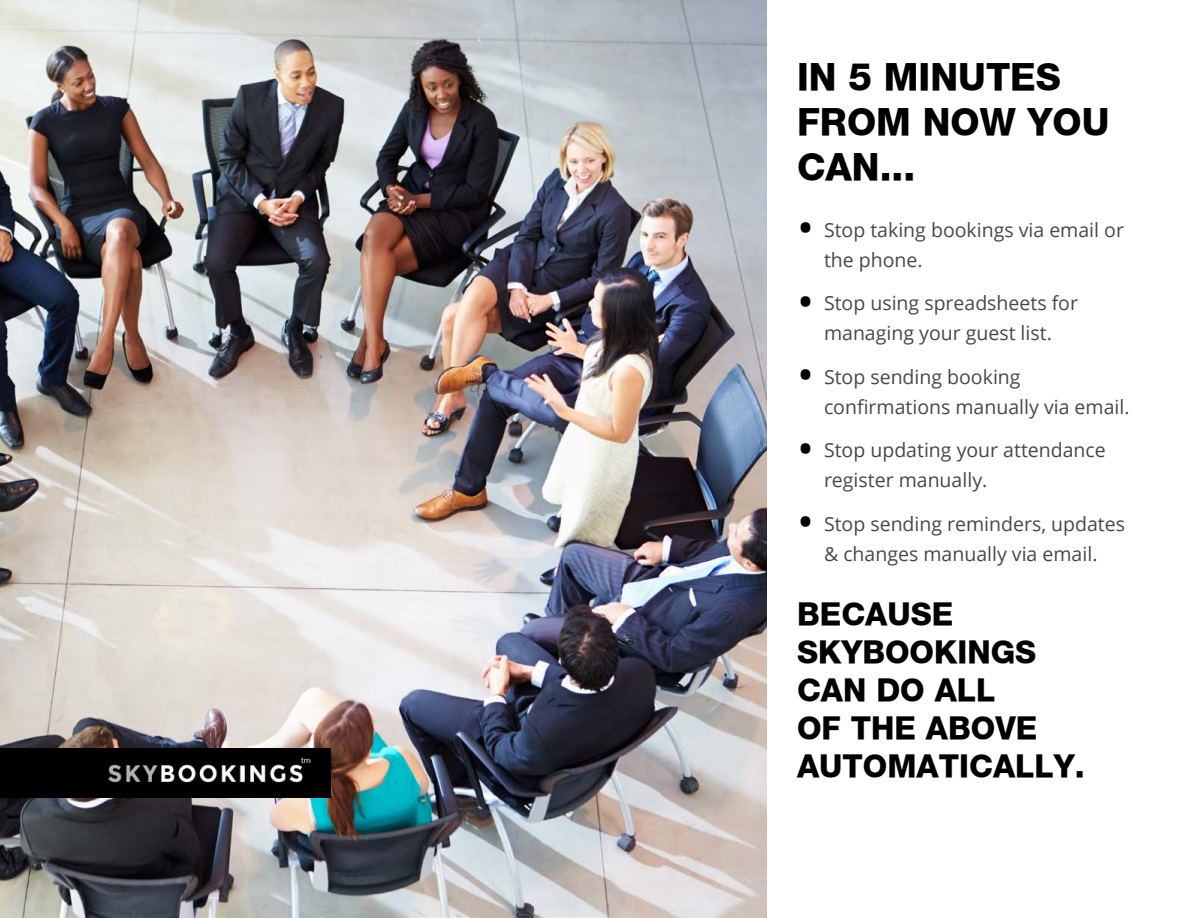
<style>
.page{position:relative;width:1188px;height:918px;background:#fff}
.page>*{position:absolute;margin:0;border:0;box-sizing:border-box;transform-origin:0 0}
.t1{font:800 37.5px/45px "Helvetica Neue";color:#000}
.t2{font:800 31.5px/37.8px "Helvetica Neue";color:#000}
.t3{font:19.5px/30px "Open Sans";color:#48484a}
.s1{font-size:45px;color:#000}
</style>
<div class="page">
<img style="left:0;top:0;width:767px;height:918px">
<div style="left:0;top:748px;width:330px;height:49px;background:#000"></div>
<img style="left:108px;top:757px;width:203px;height:26px">
<h1 class="t1" style="left:797px;top:54px;width:314px">IN 5 MINUTES<br>FROM NOW YOU<br>CAN...</h1>
<p class="t3" style="left:824px;top:214px;width:301px;text-indent:-27px"><span class="s1">•</span> Stop taking bookings via email or the phone.</p>
<p class="t3" style="left:797px;top:288px;width:283px;text-align:center"><span class="s1">•</span> Stop using spreadsheets for managing your guest list.</p>
<p class="t3" style="left:824px;top:361px;width:307px;text-indent:-27px"><span class="s1">•</span> Stop sending booking confirmations manually via email.</p>
<p class="t3" style="left:824px;top:435px;width:283px;text-indent:-27px"><span class="s1">•</span> Stop updating your attendance register manually.</p>
<p class="t3" style="left:797px;top:508px;width:330px;text-align:center"><span class="s1">•</span> Stop sending reminders, updates &amp; changes manually via email.</p>
<h2 class="t2" style="left:797px;top:595px;width:289px">BECAUSE<br>SKYBOOKINGS<br>CAN DO ALL<br>OF THE ABOVE<br>AUTOMATICALLY.</h2>
</div>
